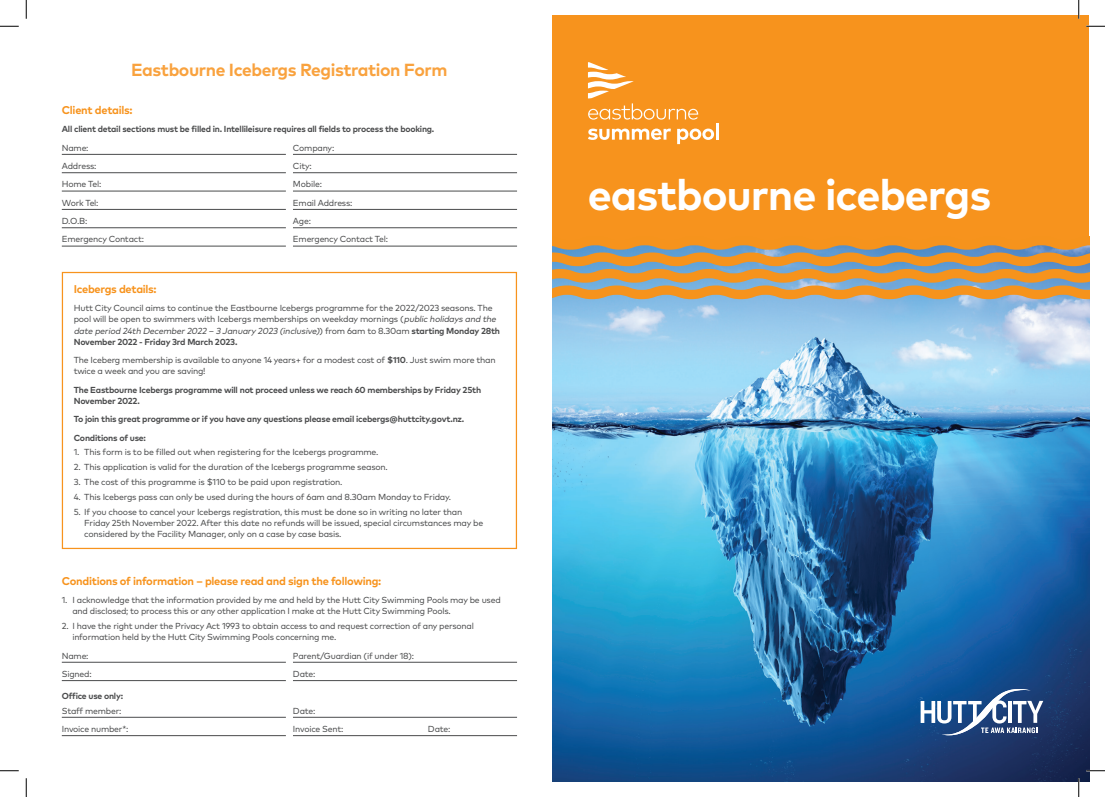
<style>
.page{position:relative;width:1105px;height:797px;background:#fff}
.page>*{position:absolute;margin:0;border:0;box-sizing:border-box;transform-origin:0 0}
.t1{font:700 43.25px "Mark Pro";letter-spacing:-.025em;color:#fff}
.t2{font:700 17.5px "Mark Pro";letter-spacing:-.025em;color:#f9a23e}
.t3{font:700 11.25px "Mark Pro";letter-spacing:-.025em;color:#f7931d}
.t4{font:8.75px/11.2px "Mark Pro";letter-spacing:-.025em;color:#4b4c4d}
.t5{font:700 8.75px/11.2px "Mark Pro";letter-spacing:-.025em;color:#4b4c4d}
.s1{font-style:italic}
.s2{font-weight:700}
</style>
<div class="page">
<img style="left:552px;top:299px;width:537px;height:482px">
<div style="left:552px;top:16px;width:537px;height:229px;background:#f7931d"></div>
<svg style="left:552px;top:245px;width:537px;height:54px;background:#ba996b"></svg>
<svg style="left:588px;top:62px;width:110px;height:58px"></svg>
<svg style="left:588px;top:129px;width:83px;height:11px"></svg>
<svg style="left:677px;top:129px;width:37px;height:15px"></svg>
<hr style="left:716px;top:124px;width:3px;height:16px;background:#fff">
<svg style="left:921px;top:689px;width:122px;height:46px"></svg>
<hr style="left:62px;top:154px;width:224px;height:1px;background:#4b4c4d">
<hr style="left:62px;top:172px;width:224px;height:1px;background:#4b4c4d">
<hr style="left:62px;top:191px;width:224px;height:1px;background:#4b4c4d">
<hr style="left:62px;top:209px;width:224px;height:1px;background:#4b4c4d">
<hr style="left:62px;top:227px;width:224px;height:1px;background:#4b4c4d">
<hr style="left:62px;top:246px;width:224px;height:1px;background:#4b4c4d">
<hr style="left:293px;top:154px;width:224px;height:1px;background:#4b4c4d">
<hr style="left:293px;top:172px;width:224px;height:1px;background:#4b4c4d">
<hr style="left:293px;top:191px;width:224px;height:1px;background:#4b4c4d">
<hr style="left:293px;top:209px;width:224px;height:1px;background:#4b4c4d">
<hr style="left:293px;top:227px;width:224px;height:1px;background:#4b4c4d">
<hr style="left:293px;top:246px;width:224px;height:1px;background:#4b4c4d">
<div style="left:62px;top:272px;width:455px;height:277px;border:1px solid #f7931d"></div>
<hr style="left:62px;top:662px;width:224px;height:1px;background:#4b4c4d">
<hr style="left:62px;top:680px;width:224px;height:1px;background:#4b4c4d">
<hr style="left:62px;top:717px;width:224px;height:1px;background:#4b4c4d">
<hr style="left:62px;top:735px;width:224px;height:1px;background:#4b4c4d">
<hr style="left:293px;top:662px;width:224px;height:1px;background:#4b4c4d">
<hr style="left:293px;top:680px;width:224px;height:1px;background:#4b4c4d">
<hr style="left:293px;top:717px;width:224px;height:1px;background:#4b4c4d">
<hr style="left:293px;top:735px;width:224px;height:1px;background:#4b4c4d">
<svg style="left:0;top:25px;width:19px;height:2px"></svg>
<svg style="left:1086px;top:25px;width:19px;height:2px"></svg>
<svg style="left:0;top:770px;width:19px;height:1px"></svg>
<svg style="left:1086px;top:770px;width:19px;height:1px"></svg>
<svg style="left:25px;top:0;width:2px;height:19px"></svg>
<svg style="left:25px;top:778px;width:2px;height:19px"></svg>
<svg style="left:1078px;top:0;width:1px;height:19px"></svg>
<svg style="left:1078px;top:778px;width:1px;height:19px"></svg>
<p class="t2" style="left:131px;top:57px;width:318px">Eastbourne Icebergs Registration Form</p>
<p class="t3" style="left:62px;top:101px;width:72px">Client details:</p>
<p class="t5" style="left:62px;top:123px;width:374px">All client detail sections must be filled in. Intellileisure requires all fields to process the booking.</p>
<p class="t4" style="left:62px;top:141px;width:28px">Name:</p>
<p class="t4" style="left:62px;top:160px;width:36px">Address:</p>
<p class="t4" style="left:62px;top:178px;width:41px">Home Tel:</p>
<p class="t4" style="left:62px;top:196px;width:38px">Work Tel:</p>
<p class="t4" style="left:62px;top:215px;width:27px">D.O.B:</p>
<p class="t4" style="left:62px;top:233px;width:84px">Emergency Contact:</p>
<p class="t4" style="left:293px;top:141px;width:43px">Company:</p>
<p class="t4" style="left:293px;top:160px;width:20px">City:</p>
<p class="t4" style="left:293px;top:178px;width:30px">Mobile:</p>
<p class="t4" style="left:293px;top:196px;width:61px">Email Address:</p>
<p class="t4" style="left:293px;top:215px;width:19px">Age:</p>
<p class="t4" style="left:293px;top:233px;width:97px">Emergency Contact Tel:</p>
<p class="t3" style="left:74px;top:280px;width:85px">Icebergs details:</p>
<p class="t4" style="left:74px;top:301px;width:428px">Hutt City Council aims to continue the Eastbourne Icebergs programme for the 2022/2023 seasons. The pool will be open to swimmers with Icebergs memberships on weekday mornings (<span class="s1">public holidaysand the date period 24th December2022 – 3 January2023 (inclusive)</span>) f ro m 6 a m to 8 . 3 0 a m <span class="s2">sta rti n g M o n d a y 2 8t h November 2022 - Friday 3rd March 2023.</span></p>
<p class="t4" style="left:74px;top:354px;width:423px">The Iceberg membership is available to anyone 14 years+ for a modest cost of <span class="s2">$110</span>. Just swim more than twice a week and you are saving!</p>
<p class="t5" style="left:74px;top:383px;width:409px">The Eastbourne Icebergs programme will not proceed unless we reach 60 memberships by Friday 25th<br>November 2022.</p>
<p class="t5" style="left:74px;top:413px;width:392px">To join this great programme or if you have any questions please email icebergs@huttcity.govt.nz.</p>
<p class="t5" style="left:74px;top:431px;width:74px">Conditions of use:</p>
<p class="t4" style="left:74px;top:446px;width:306px">1. This form is to be filled out when registering for the Icebergs programme.</p>
<p class="t4" style="left:74px;top:461px;width:316px">2. This application is valid for the duration of the Icebergs programme season.</p>
<p class="t4" style="left:74px;top:475px;width:270px">3. The cost of this programme is $110 to be paid upon registration.</p>
<p class="t4" style="left:74px;top:490px;width:379px">4. This Icebergs pass can only be used during the hours of 6am and 8.30am Monday to Friday.</p>
<p class="t4" style="left:84px;top:505px;width:400px;text-indent:-11px">5. If you choose to cancel your Icebergs registration, this must be done so in writing no later than<br>Friday 25th November 2022. After this date no refunds will be issued, special circumstances may be considered by the Facility Manager, only on a case by case basis.</p>
<p class="t3" style="left:62px;top:572px;width:321px">Conditions of information – please read and sign the following:</p>
<p class="t4" style="left:72px;top:593px;width:430px;text-indent:-11px">1. I acknowledge that the information provided by me and held by the Hutt City Swimming Pools may be used and disclosed; to process this or any other application I make at the Hutt City Swimming Pools.</p>
<p class="t4" style="left:72px;top:619px;width:403px;text-indent:-11px">2. I have the right under the Privacy Act 1993 to obtain access to and request correction of any personal information held by the Hutt City Swimming Pools concerning me.</p>
<p class="t4" style="left:62px;top:649px;width:28px">Name:</p>
<p class="t4" style="left:62px;top:667px;width:31px">Signed:</p>
<p class="t5" style="left:62px;top:689px;width:63px">Office use only:</p>
<p class="t4" style="left:62px;top:704px;width:61px">Staff member:</p>
<p class="t4" style="left:62px;top:722px;width:68px">Invoice number*:</p>
<p class="t4" style="left:293px;top:649px;width:123px">Parent/Guardian (if under 18):</p>
<p class="t4" style="left:293px;top:667px;width:24px">Date:</p>
<p class="t4" style="left:293px;top:704px;width:24px">Date:</p>
<p class="t4" style="left:293px;top:722px;width:52px">Invoice Sent:</p>
<p class="t4" style="left:428px;top:722px;width:24px">Date:</p>
<p class="t1" style="left:588px;top:161px;width:405px">eastbourne icebergs</p>
</div>
